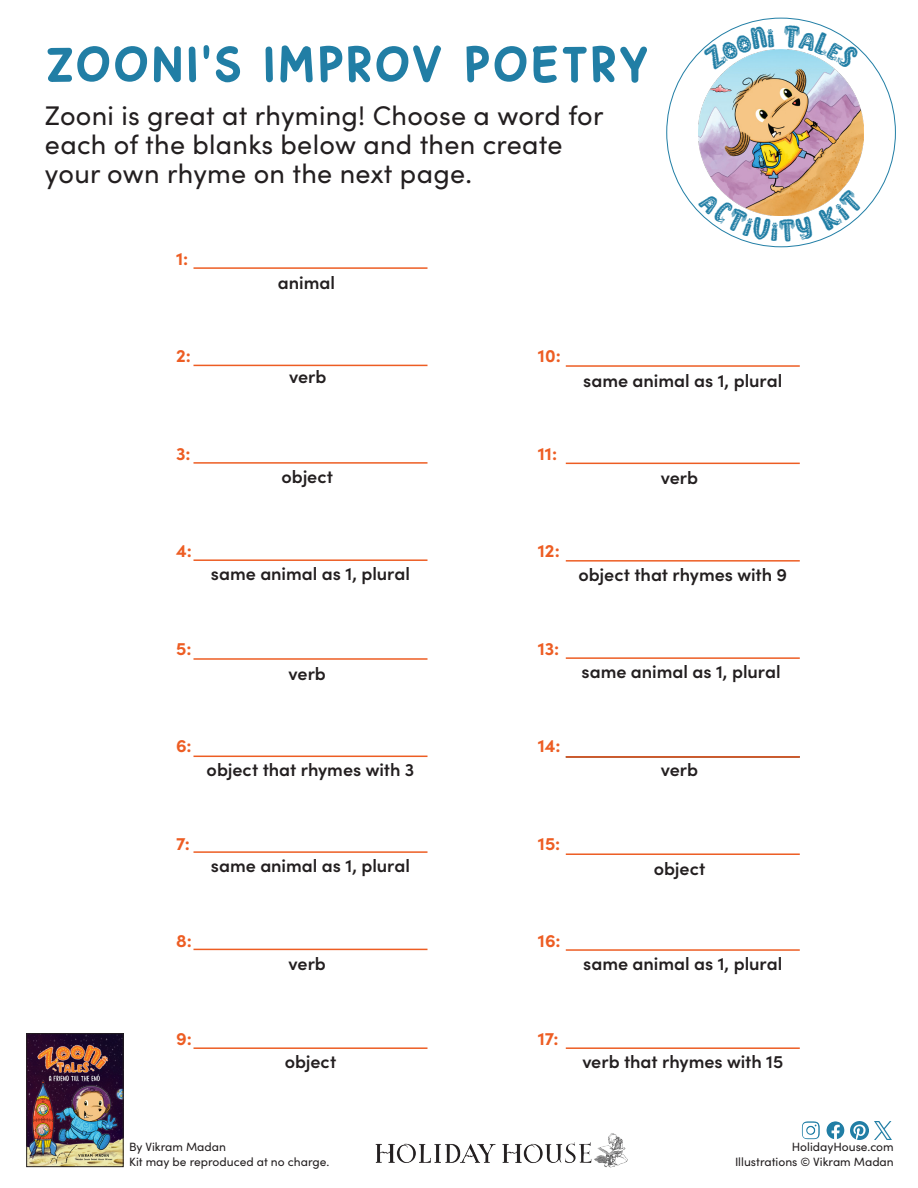
<style>
.page{position:relative;width:918px;height:1188px;background:#fff}
.page>*{position:absolute;margin:0;border:0;box-sizing:border-box;transform-origin:0 0}
.t1{font:900 51px "Sunbird";letter-spacing:.015em;color:#217ea5}
.t2{font:27px/29.1px "Sofia Pro";letter-spacing:.01em;color:#231f20}
.t3{font:600 18px "Sofia Pro";color:#231f20}
.t4{font:700 18px "Sofia Pro";letter-spacing:-.005em;color:#ed5d23}
.t5{font:12px/14.4px "Sofia Pro";color:#231f20;text-align:right}
</style>
<div class="page">
<img style="left:698px;top:50px;width:165px;height:138px">
<img style="left:827px;top:1121px;width:17px;height:18px">
<img style="left:851px;top:1121px;width:18px;height:18px">
<img style="left:874px;top:1121px;width:18px;height:18px">
<img style="left:802px;top:1121px;width:18px;height:18px">
<img style="left:375px;top:1133px;width:253px;height:35px">
<hr style="left:566px;top:657px;width:234px;height:2px;background:#ed5d23">
<hr style="left:194px;top:267px;width:234px;height:2px;background:#ed5d23">
<hr style="left:194px;top:365px;width:234px;height:1px;background:#ed5d23">
<hr style="left:194px;top:462px;width:234px;height:2px;background:#ed5d23">
<hr style="left:194px;top:559px;width:234px;height:2px;background:#ed5d23">
<hr style="left:194px;top:658px;width:234px;height:2px;background:#ed5d23">
<hr style="left:194px;top:756px;width:234px;height:1px;background:#ed5d23">
<hr style="left:194px;top:851px;width:234px;height:2px;background:#ed5d23">
<hr style="left:194px;top:949px;width:234px;height:1px;background:#ed5d23">
<hr style="left:194px;top:1047px;width:234px;height:2px;background:#ed5d23">
<hr style="left:566px;top:365px;width:234px;height:2px;background:#ed5d23">
<hr style="left:566px;top:463px;width:234px;height:1px;background:#ed5d23">
<hr style="left:566px;top:560px;width:234px;height:2px;background:#ed5d23">
<hr style="left:566px;top:853px;width:234px;height:2px;background:#ed5d23">
<hr style="left:566px;top:949px;width:234px;height:2px;background:#ed5d23">
<hr style="left:566px;top:1047px;width:234px;height:2px;background:#ed5d23">
<hr style="left:566px;top:756px;width:234px;height:2px;background:#ed5d23">
<img style="left:28px;top:1035px;width:94px;height:130px">
<div style="left:26px;top:1033px;width:98px;height:134px;border:1px solid #231f20"></div>
<svg style="left:702px;top:26px;width:73px;height:44px"></svg>
<svg style="left:783px;top:24px;width:77px;height:46px"></svg>
<svg style="left:698px;top:188px;width:166px;height:54px"></svg>
<p class="t1" style="left:45px;top:34px;width:606px">ZOONI'S IMPROV POETRY</p>
<p class="t2" style="left:45px;top:100px;width:560px">Zooni is great at rhyming! Choose a word for each of the blanks below and then create your own rhyme on the next page.</p>
<p class="t4" style="left:176px;top:245px;width:14px">1:</p>
<p class="t3" style="left:278px;top:269px;width:59px">animal</p>
<p class="t4" style="left:176px;top:342px;width:16px">2:</p>
<p class="t4" style="left:538px;top:342px;width:24px">10:</p>
<p class="t3" style="left:289px;top:363px;width:39px">verb</p>
<p class="t3" style="left:583px;top:367px;width:201px">same animal as 1, plural</p>
<p class="t4" style="left:176px;top:440px;width:16px">3:</p>
<p class="t4" style="left:538px;top:440px;width:21px">11:</p>
<p class="t3" style="left:281px;top:464px;width:53px">object</p>
<p class="t3" style="left:661px;top:464px;width:39px">verb</p>
<p class="t4" style="left:176px;top:537px;width:17px">4:</p>
<p class="t4" style="left:538px;top:537px;width:23px">12:</p>
<p class="t3" style="left:211px;top:560px;width:201px">same animal as 1, plural</p>
<p class="t3" style="left:578px;top:561px;width:210px">object that rhymes with 9</p>
<p class="t4" style="left:176px;top:635px;width:17px">5:</p>
<p class="t4" style="left:538px;top:635px;width:23px">13:</p>
<p class="t3" style="left:289px;top:660px;width:39px">verb</p>
<p class="t3" style="left:582px;top:658px;width:201px">same animal as 1, plural</p>
<p class="t4" style="left:176px;top:732px;width:17px">6:</p>
<p class="t4" style="left:538px;top:732px;width:24px">14:</p>
<p class="t3" style="left:207px;top:756px;width:209px">object that rhymes with 3</p>
<p class="t3" style="left:661px;top:756px;width:39px">verb</p>
<p class="t4" style="left:176px;top:830px;width:15px">7:</p>
<p class="t4" style="left:538px;top:830px;width:24px">15:</p>
<p class="t3" style="left:211px;top:852px;width:201px">same animal as 1, plural</p>
<p class="t3" style="left:654px;top:855px;width:53px">object</p>
<p class="t4" style="left:176px;top:927px;width:17px">8:</p>
<p class="t4" style="left:538px;top:927px;width:24px">16:</p>
<p class="t3" style="left:289px;top:950px;width:39px">verb</p>
<p class="t3" style="left:583px;top:950px;width:201px">same animal as 1, plural</p>
<p class="t4" style="left:176px;top:1025px;width:17px">9:</p>
<p class="t4" style="left:538px;top:1025px;width:22px">17:</p>
<p class="t3" style="left:285px;top:1048px;width:53px">object</p>
<p class="t3" style="left:582px;top:1048px;width:202px">verb that rhymes with 15</p>
<p class="t5" style="left:129px;top:1139px;width:202px;text-align:left">By Vikram Madan<br>Kit may be reproduced at no charge.</p>
<p class="t5" style="left:735px;top:1139px;width:160px">HolidayHouse.com<br>Illustrations © Vikram Madan</p>
</div>
